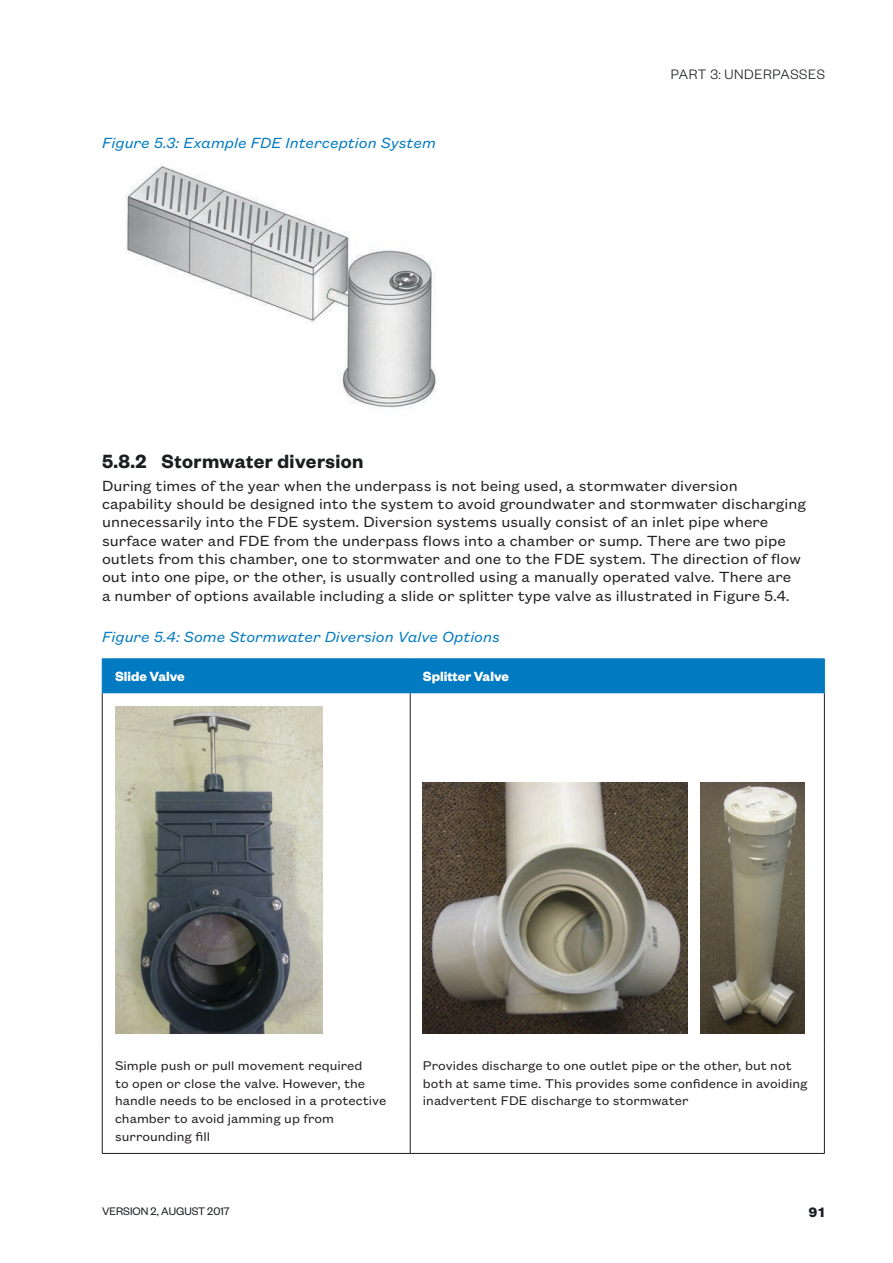
<style>
.page{position:relative;width:893px;height:1263px;background:#fff}
.page>*{position:absolute;margin:0;border:0;box-sizing:border-box;transform-origin:0 0}
.t1{font:600 21px "Founders Grotesk";letter-spacing:.02em;color:#1b1d21}
.Body{font:16.2px/18.3px "Founders Grotesk Text";color:#231f20}
.Image_caption{font:italic 16.2px "Founders Grotesk Text";color:#007ac1}
.t2{font:300 15px "Founders Grotesk";letter-spacing:.04em;color:#1b1d21}
.t3{font:700 15px "Founders Grotesk Text";color:#1b1d21}
.Table_header{font:700 14.7px "Founders Grotesk";color:#fff}
.Table_body{font:13.8px/17.7px "Founders Grotesk Text";color:#231f20}
.t4{font:12px "Founders Grotesk";color:#1b1d21}
</style>
<div class="page">
<img style="left:125px;top:165px;width:312px;height:243px">
<div style="left:103px;top:659px;width:721px;height:34px;background:#007ac1"></div>
<svg style="left:103px;top:693px;width:721px;height:460px"></svg>
<hr style="left:102px;top:658px;width:308px;height:1px;background:#007ac1">
<hr style="left:102px;top:659px;width:1px;height:34px;background:#007ac1">
<hr style="left:410px;top:658px;width:415px;height:1px;background:#007ac1">
<hr style="left:410px;top:659px;width:1px;height:34px;background:#007ac1">
<hr style="left:824px;top:659px;width:1px;height:34px;background:#007ac1">
<hr style="left:102px;top:693px;width:1px;height:354px;background:#1b1d21">
<hr style="left:824px;top:693px;width:1px;height:354px;background:#1b1d21">
<hr style="left:102px;top:1047px;width:1px;height:106px;background:#1b1d21">
<hr style="left:824px;top:1047px;width:1px;height:106px;background:#1b1d21">
<hr style="left:102px;top:1153px;width:308px;height:1px;background:#1b1d21">
<hr style="left:410px;top:1153px;width:415px;height:1px;background:#1b1d21">
<hr style="left:410px;top:693px;width:1px;height:354px;background:#1b1d21">
<hr style="left:410px;top:1047px;width:1px;height:106px;background:#1b1d21">
<img style="left:115px;top:706px;width:207px;height:328px">
<img style="left:423px;top:783px;width:264px;height:251px">
<img style="left:701px;top:783px;width:104px;height:251px">
<p class="Image_caption" style="left:102px;top:132px;width:335px">Figure 5.3: Example FDE Interception System</p>
<p class="t2" style="left:671px;top:65px;width:156px">PART 3: UNDERPASSES</p>
<p class="t1" style="left:102px;top:448px;width:263px">5.8.2 Stormwater diversion</p>
<p class="Body" style="left:102px;top:475px;width:705px">During times of the year when the underpass is not being used, a stormwater diversion capability should be designed into the system to avoid groundwater and stormwater discharging unnecessarily into the FDE system. Diversion systems usually consist of an inlet pipe where surface water and FDE from the underpass flows into a chamber or sump. There are two pipe outlets from this chamber, one to stormwater and one to the FDE system. The direction of flow out into one pipe, or the other, is usually controlled using a manually operated valve. There are<br>a number of options available including a slide or splitter type valve as illustrated in Figure 5.4.</p>
<p class="Image_caption" style="left:102px;top:625px;width:399px">Figure 5.4: Some Stormwater Diversion Valve Options</p>
<p class="Table_header" style="left:115px;top:667px;width:71px">Slide Valve</p>
<p class="Table_header" style="left:423px;top:667px;width:88px">Splitter Valve</p>
<p class="Table_body" style="left:115px;top:1056px;width:273px">Simple push or pull movement required<br>to open or close the valve. However, the handle needs to be enclosed in a protective chamber to avoid jamming up from surrounding fill</p>
<p class="Table_body" style="left:423px;top:1056px;width:386px">Provides discharge to one outlet pipe or the other, but not both at same time. This provides some confidence in avoiding inadvertent FDE discharge to stormwater</p>
<p class="t4" style="left:102px;top:1204px;width:129px">VERSION 2, AUGUST 2017</p>
<p class="t3" style="left:808px;top:1202px;width:18px">91</p>
</div>
